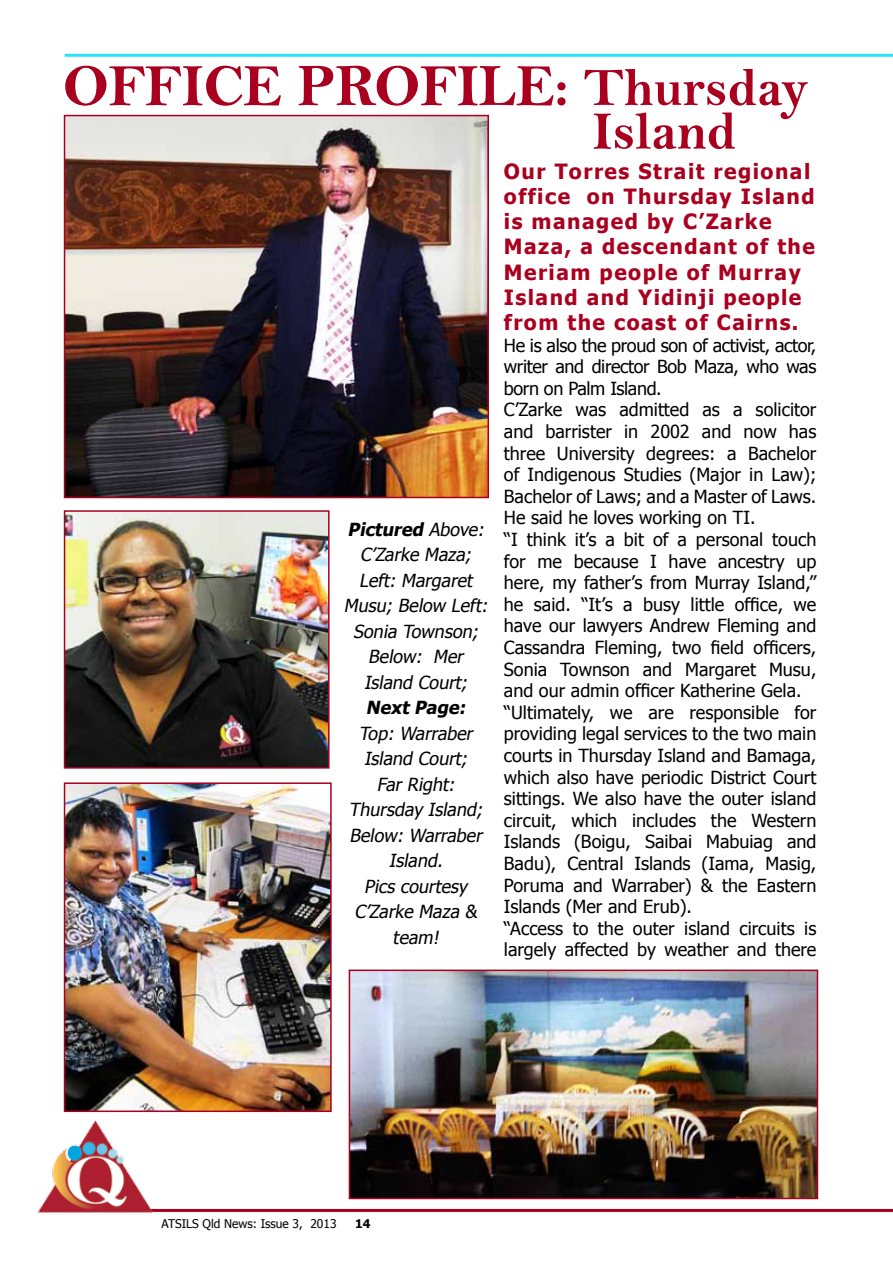
<style>
.page{position:relative;width:893px;height:1263px;background:#fff}
.page>*{position:absolute;margin:0;border:0;box-sizing:border-box;transform-origin:0 0}
.t1{font:60px "Bell MT Bold";letter-spacing:-.01em;color:#aa001f}
.t2{font:54px "Bell MT Bold";color:#aa001f}
.t3{font:700 21px/25.2px "Tahoma";letter-spacing:.07em;color:#aa001f}
.t4{font:18px/21.6px "Tahoma";color:#000}
.t5{font:italic 18px/25.5px "Tahoma";color:#000;text-align:center}
.t6{font:italic 700 18px "Tahoma";color:#000}
.t7{font:12px "Tahoma";color:#000}
.t8{font:700 12px "Tahoma";color:#000}
.s1{font-size:54px}
.s2{font-weight:700}
</style>
<div class="page">
<hr style="left:40px;top:1209px;width:853px;height:3px;background:#aa001f">
<img style="left:37px;top:1120px;width:117px;height:93px">
<hr style="left:65px;top:54px;width:828px;height:3px;background:#2be4f9">
<img style="left:67px;top:118px;width:419px;height:377px">
<div style="left:64px;top:115px;width:425px;height:383px;border:2px solid #aa001f"></div>
<img style="left:67px;top:513px;width:260px;height:253px">
<div style="left:64px;top:510px;width:266px;height:259px;border:2px solid #aa001f"></div>
<img style="left:352px;top:972px;width:463px;height:224px">
<div style="left:349px;top:969px;width:469px;height:230px;border:2px solid #aa001f"></div>
<img style="left:67px;top:785px;width:262px;height:324px">
<div style="left:64px;top:782px;width:268px;height:330px;border:2px solid #aa001f"></div>
<h1 class="t1" style="left:63px;top:50px;width:747px">OFFICE PROFILE: <span class="s1">Thursday</span></h1>
<h2 class="t2" style="left:592px;top:99px;width:146px">Island</h2>
<p class="t5" style="left:344px;top:516px;width:149px"><span class="s2">Pictured</span> Above:<br>C’Zarke Maza;<br>Left: Margaret<br>Musu; Below Left:<br>Sonia Townson;<br>Below: Mer<br>Island Court;</p>
<p class="t6" style="left:366px;top:696px;width:105px">Next Page:</p>
<p class="t5" style="left:349px;top:720px;width:139px">Top: Warraber<br>Island Court;<br>Far Right:<br>Thursday Island;<br>Below: Warraber<br>Island.<br>Pics courtesy<br>C’Zarke Maza &amp; team!</p>
<p class="t3" style="left:504px;top:158px;width:313px">Our Torres Strait regional office on Thursday Island is managed by C’Zarke<br>Maza, a descendant of the<br>Meriam people of Murray<br>Island and Yidinji people from the coast of Cairns.</p>
<p class="t4" style="left:504px;top:334px;width:314px">He is also the proud son of activist, actor, writer and director Bob Maza, who was born on Palm Island.<br>C’Zarke was admitted as a solicitor and barrister in 2002 and now has three University degrees: a Bachelor of Indigenous Studies (Major in Law); Bachelor of Laws; and a Master of Laws.<br>He said he loves working on TI.<br>“I think it’s a bit of a personal touch for me because I have ancestry up here, my father’s from Murray Island,” he said. “It’s a busy little office, we have our lawyers Andrew Fleming and Cassandra Fleming, two field officers, Sonia Townson and Margaret Musu, and our admin officer Katherine Gela. “Ultimately, we are responsible for providing legal services to the two main courts in Thursday Island and Bamaga, which also have periodic District Court sittings. We also have the outer island circuit, which includes the Western Islands (Boigu, Saibai Mabuiag and Badu), Central Islands (Iama, Masig, Poruma and Warraber) &amp; the Eastern Islands (Mer and Erub).<br>“Access to the outer island circuits is largely affected by weather and there</p>
<p class="t7" style="left:162px;top:1215px;width:176px">ATSILS Qld News: Issue 3, 2013</p>
<p class="t8" style="left:355px;top:1215px;width:17px">14</p>
</div>
